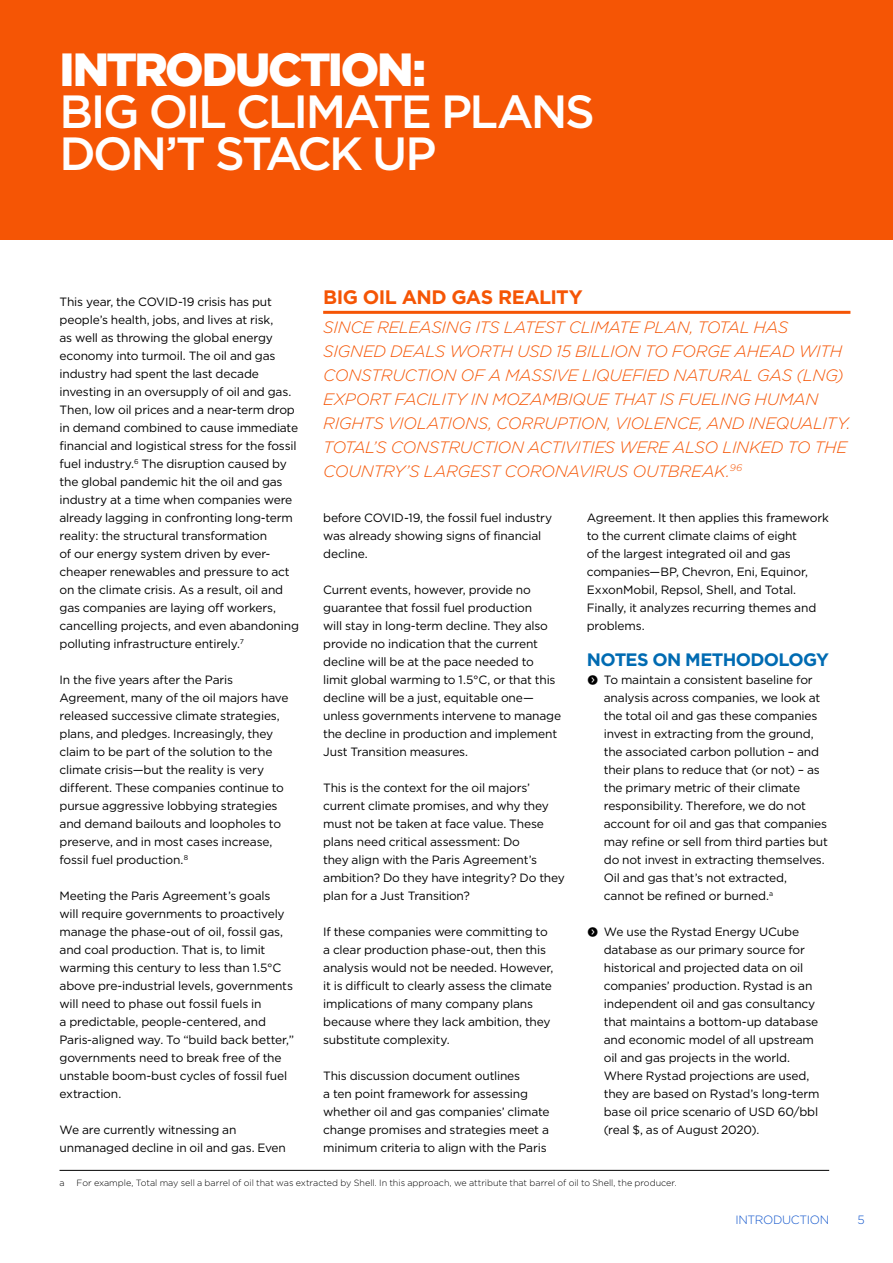
<style>
.page{position:relative;width:893px;height:1263px;background:#fff}
.page>*{position:absolute;margin:0;border:0;box-sizing:border-box;transform-origin:0 0}
.t1{font:500 46.5px/42px "Gotham HTF";letter-spacing:-.055em;color:#fff}
.t2{font:900 46.5px "Gotham HTF";letter-spacing:-.045em;color:#fff}
.t3{font:700 19.5px "Gotham HTF";letter-spacing:-.025em;color:#f55505}
.t4{font:700 18px "Gotham HTF";letter-spacing:-.035em;color:#006bb2}
.t5{font:italic 300 16.5px/24px "Gotham HTF";letter-spacing:-.02em;color:#f55505}
.t6{font:12px/18px "Gotham HTF";letter-spacing:-.015em;color:#000}
.t7{font:300 12px "Gotham HTF";letter-spacing:-.025em;color:#15c}
.t8{font:300 9px "Gotham HTF";color:#000}
.s1{font-family:"Button Bonus Circle Negative"}
</style>
<div class="page">
<div style="left:0;top:0;width:893px;height:239px;background:#f55505"></div>
<hr style="left:60px;top:1170px;width:769px;height:1px;background:#000">
<hr style="left:323px;top:311px;width:527px;height:3px;background:#f55505">
<h1 class="t2" style="left:60px;top:42px;width:368px">INTRODUCTION:</h1>
<h1 class="t1" style="left:60px;top:89px;width:537px">BIG OIL CLIMATE PLANS<br>DON’T STACK UP</h1>
<p class="t6" style="left:60px;top:293px;width:241px">This year, the COVID-19 crisis has put people’s health, jobs, and lives at risk,<br>as well as throwing the global energy economy into turmoil. The oil and gas industry had spent the last decade investing in an oversupply of oil and gas.<br>Then, low oil prices and a near-term drop in demand combined to cause immediate financial and logistical stress for the fossil fuel industry.<sup>6</sup> The disruption caused by the global pandemic hit the oil and gas industry at a time when companies were already lagging in confronting long-term reality: the structural transformation<br>of our energy system driven by ever&shy;cheaper renewables and pressure to act on the climate crisis. As a result, oil and gas companies are laying off workers, cancelling projects, and even abandoning polluting infrastructure entirely.<sup>7</sup></p>
<p class="t6" style="left:60px;top:671px;width:230px">In the five years after the Paris Agreement, many of the oil majors have released successive climate strategies, plans, and pledges. Increasingly, they claim to be part of the solution to the climate crisis—but the reality is very different. These companies continue to pursue aggressive lobbying strategies and demand bailouts and loopholes to preserve, and in most cases increase, fossil fuel production.<sup>8</sup></p>
<p class="t6" style="left:60px;top:887px;width:236px">Meeting the Paris Agreement’s goals<br>will require governments to proactively manage the phase-out of oil, fossil gas, and coal production. That is, to limit warming this century to less than 1.5°C above pre-industrial levels, governments will need to phase out fossil fuels in<br>a predictable, people-centered, and Paris-aligned way. To “build back better,” governments need to break free of the unstable boom-bust cycles of fossil fuel extraction.</p>
<p class="t6" style="left:60px;top:1121px;width:228px">We are currently witnessing an unmanaged decline in oil and gas. Even</p>
<h2 class="t3" style="left:323px;top:286px;width:261px">BIG OIL AND GAS REALITY</h2>
<p class="t5" style="left:323px;top:315px;width:529px">SINCE RELEASING ITS LATEST CLIMATE PLAN, TOTAL HAS SIGNED DEALS WORTH USD 15 BILLION TO FORGE AHEAD WITH CONSTRUCTION OF A MASSIVE LIQUEFIED NATURAL GAS (LNG)<br>EXPORT FACILITY IN MOZAMBIQUE THAT IS FUELING HUMAN RIGHTS VIOLATIONS, CORRUPTION, VIOLENCE, AND INEQUALITY.<br>TOTAL’S CONSTRUCTION ACTIVITIES WERE ALSO LINKED TO THE COUNTRY’S LARGEST CORONAVIRUS OUTBREAK.<sup>96</sup></p>
<p class="t6" style="left:323px;top:509px;width:231px">before COVID-19, the fossil fuel industry was already showing signs of financial decline.</p>
<p class="t6" style="left:323px;top:581px;width:240px">Current events, however, provide no guarantee that fossil fuel production<br>will stay in long-term decline. They also provide no indication that the current decline will be at the pace needed to limit global warming to 1.5°C, or that this decline will be a just, equitable one— unless governments intervene to manage the decline in production and implement Just Transition measures.</p>
<p class="t6" style="left:323px;top:779px;width:243px">This is the context for the oil majors’ current climate promises, and why they must not be taken at face value. These plans need critical assessment: Do<br>they align with the Paris Agreement’s ambition? Do they have integrity? Do they plan for a Just Transition?</p>
<p class="t6" style="left:323px;top:923px;width:232px">If these companies were committing to a clear production phase-out, then this analysis would not be needed. However, it is difficult to clearly assess the climate implications of many company plans because where they lack ambition, they substitute complexity.</p>
<p class="t6" style="left:323px;top:1067px;width:228px">This discussion document outlines<br>a ten point framework for assessing whether oil and gas companies’ climate change promises and strategies meet a minimum criteria to align with the Paris</p>
<p class="t6" style="left:587px;top:509px;width:243px">Agreement. It then applies this framework to the current climate claims of eight<br>of the largest integrated oil and gas companies—BP, Chevron, Eni, Equinor, ExxonMobil, Repsol, Shell, and Total.<br>Finally, it analyzes recurring themes and problems.</p>
<h3 class="t4" style="left:587px;top:649px;width:244px">NOTES ON METHODOLOGY</h3>
<p class="t6" style="left:604px;top:671px;width:226px;text-indent:-17px"><span class="s1">f</span> To maintain a consistent baseline for analysis across companies, we look at the total oil and gas these companies invest in extracting from the ground, the associated carbon pollution – and their plans to reduce that (or not) – as the primary metric of their climate responsibility. Therefore, we do not account for oil and gas that companies may refine or sell from third parties but do not invest in extracting themselves.<br>Oil and gas that’s not extracted, cannot be refined or burned.<sup>a</sup></p>
<p class="t6" style="left:604px;top:923px;width:217px;text-indent:-17px"><span class="s1">f</span> We use the Rystad Energy UCube database as our primary source for historical and projected data on oil companies’ production. Rystad is an independent oil and gas consultancy that maintains a bottom-up database and economic model of all upstream oil and gas projects in the world.<br>Where Rystad projections are used, they are based on Rystad’s long-term base oil price scenario of USD 60/bbl (real $, as of August 2020).</p>
<p class="t8" style="left:60px;top:1178px;width:7px">a</p>
<p class="t8" style="left:77px;top:1178px;width:602px">For example, Total may sell a barrel of oil that was extracted by Shell. In this approach, we attribute that barrel of oil to Shell, the producer.</p>
<p class="t7" style="left:735px;top:1213px;width:95px">INTRODUCTION</p>
<p class="t7" style="left:857px;top:1213px;width:9px">5</p>
</div>
